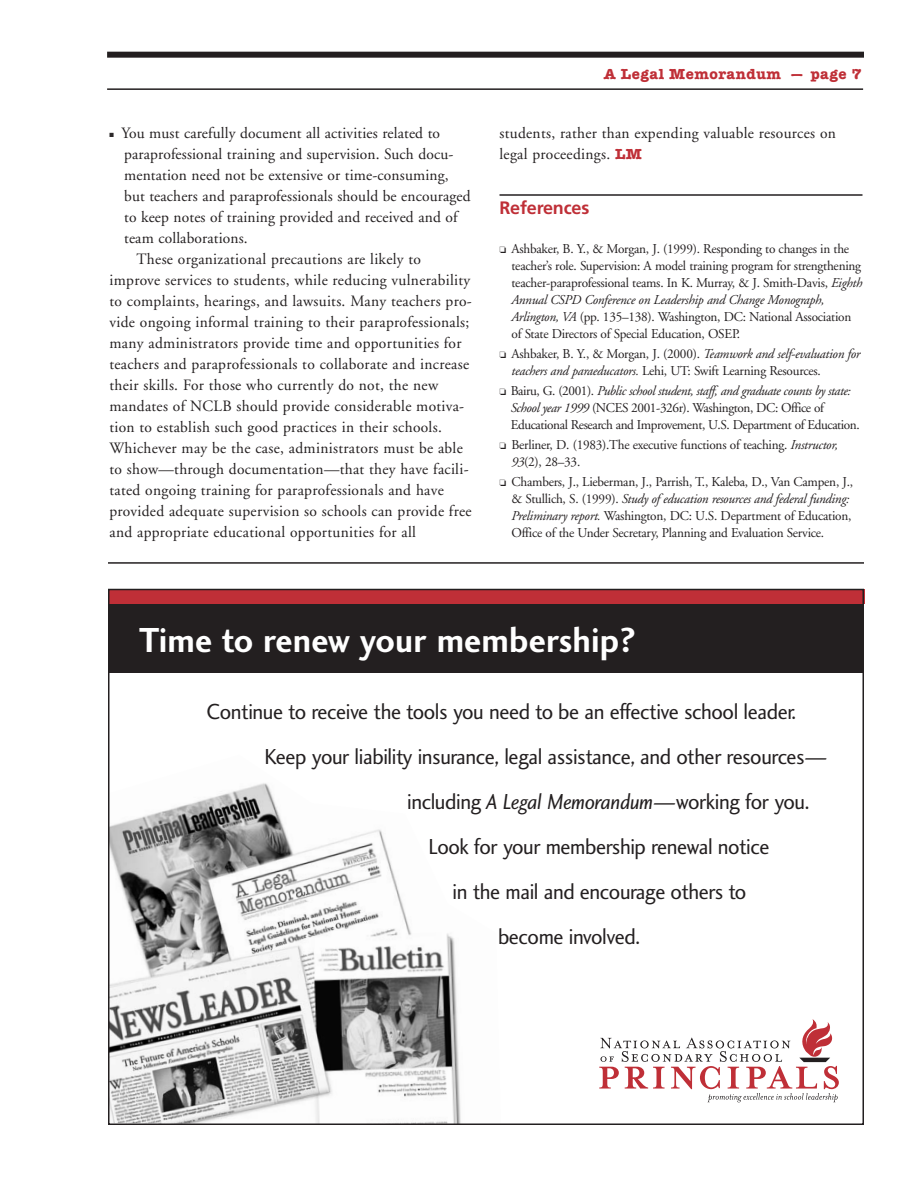
<style>
.page{position:relative;width:918px;height:1188px;background:#fff}
.page>*{position:absolute;margin:0;border:0;box-sizing:border-box;transform-origin:0 0}
.t1{font:36px "Charlotte Sans Bold Plain";letter-spacing:.005em;color:#fff;scale:.95 1}
.t2{font:22.5px "Charlotte Sans Book Plain";letter-spacing:-.02em;color:#231f20;scale:.95 1}
.t3{font:700 18px "Frutiger LT";letter-spacing:-.01em;color:#bf2f37}
.t4{font:15.75px/21px "Adobe Garamond LT";letter-spacing:.02em;color:#231f20}
.t5{font:700 15px "American Typewriter";letter-spacing:.035em;color:#bf2f37}
.t6{font:13.5px/17px "Adobe Garamond LT";letter-spacing:-.02em;color:#231f20}
.s1{color:#2c292a}
.s2{font-family:"American Typewriter";font-weight:700;font-size:15px;color:#bf2f37}
.s3{font-style:italic}
.s4{font-family:"Charlotte Sans Book Italic Plain"}
</style>
<div class="page">
<div style="left:107px;top:52px;width:757px;height:6px;background:#231f20"></div>
<hr style="left:107px;top:88px;width:756px;height:2px;background:#231f20">
<hr style="left:500px;top:194px;width:362px;height:2px;background:#231f20">
<hr style="left:108px;top:562px;width:756px;height:2px;background:#231f20">
<div style="left:109px;top:600px;width:755px;height:73px;background:#231f20"></div>
<div style="left:108px;top:589px;width:756px;height:15px;background:#bf2f37"></div>
<img style="left:111px;top:783px;width:350px;height:339px">
<svg style="left:599px;top:1019px;width:240px;height:83px"></svg>
<p class="t4" style="left:110px;top:124px;width:332px"><span class="s1">■</span> You must carefully document all activities related to</p>
<p class="t4" style="left:124px;top:145px;width:331px">paraprofessional training and supervision. Such docu-</p>
<p class="t4" style="left:124px;top:166px;width:326px">mentation need not be extensive or time-consuming,</p>
<p class="t4" style="left:124px;top:187px;width:348px">but teachers and paraprofessionals should be encouraged</p>
<p class="t4" style="left:124px;top:208px;width:335px">to keep notes of training provided and received and of</p>
<p class="t4" style="left:124px;top:229px;width:125px">team collaborations.</p>
<p class="t4" style="left:136px;top:250px;width:286px">These organizational precautions are likely to</p>
<p class="t4" style="left:109px;top:271px;width:362px">improve services to students, while reducing vulnerability</p>
<p class="t4" style="left:109px;top:292px;width:364px">to complaints, hearings, and lawsuits. Many teachers pro-</p>
<p class="t4" style="left:109px;top:313px;width:361px">vide ongoing informal training to their paraprofessionals;</p>
<p class="t4" style="left:109px;top:334px;width:354px">many administrators provide time and opportunities for</p>
<p class="t4" style="left:109px;top:355px;width:361px">teachers and paraprofessionals to collaborate and increase</p>
<p class="t4" style="left:109px;top:376px;width:330px">their skills. For those who currently do not, the new</p>
<p class="t4" style="left:109px;top:397px;width:356px">mandates of NCLB should provide considerable motiva-</p>
<p class="t4" style="left:109px;top:418px;width:334px">tion to establish such good practices in their schools.</p>
<p class="t4" style="left:109px;top:439px;width:355px">Whichever may be the case, administrators must be able</p>
<p class="t4" style="left:109px;top:460px;width:361px">to show—through documentation—that they have facili-</p>
<p class="t4" style="left:109px;top:481px;width:336px">tated ongoing training for paraprofessionals and have</p>
<p class="t4" style="left:109px;top:502px;width:364px">provided adequate supervision so schools can provide free</p>
<p class="t4" style="left:109px;top:523px;width:308px">and appropriate educational opportunities for all</p>
<p class="t5" style="left:604px;top:64px;width:259px">A Legal Memorandum — page 7</p>
<p class="t4" style="left:500px;top:124px;width:338px">students, rather than expending valuable resources on legal proceedings. <span class="s2">LM</span></p>
<p class="t3" style="left:500px;top:201px;width:91px">References</p>
<p class="t6" style="left:511px;top:241px;width:352px;text-indent:-12px">❏ Ashbaker, B. Y., &amp; Morgan, J. (1999). Responding to changes in the teacher’s role. Supervision: A model training program for strengthening teacher-paraprofessional teams. In K. Murray, &amp; J. Smith-Davis, <span class="s3">Eighth Annual CSPD Conference on Leadership and Change Monograph, Arlington, VA</span> (pp. 135–138). Washington, DC: National Association of State Directors of Special Education, OSEP.</p>
<p class="t6" style="left:511px;top:346px;width:350px;text-indent:-12px">❏ Ashbaker, B. Y., &amp; Morgan, J. (2000). <span class="s3">Teamwork and self-evaluation for teachers and paraeducators.</span> Lehi, UT: Swift Learning Resources.</p>
<p class="t6" style="left:511px;top:383px;width:351px;text-indent:-11px">❏ Bairu, G. (2001). <span class="s3">Public school student, staff, and graduate counts by state:<br>School year 1999</span> (NCES 2001-326r). Washington, DC: Office of<br>Educational Research and Improvement, U.S. Department of Education.</p>
<p class="t6" style="left:511px;top:437px;width:328px;text-indent:-12px">❏ Berliner, D. (1983).The executive functions of teaching. <span class="s3">Instructor,<br>93</span>(2), 28–33.</p>
<p class="t6" style="left:511px;top:474px;width:343px;text-indent:-12px">❏ Chambers, J., Lieberman, J., Parrish, T., Kaleba, D., Van Campen, J., &amp; Stullich, S. (1999). <span class="s3">Study of education resources and federal funding:<br>Preliminary report.</span> Washington, DC: U.S. Department of Education, Office of the Under Secretary, Planning and Evaluation Service.</p>
<h1 class="t1" style="left:139px;top:626px;width:524px">Time to renew your membership?</h1>
<h2 class="t2" style="left:207px;top:703px;width:622px">Continue to receive the tools you need to be an effective school leader.</h2>
<h2 class="t2" style="left:264px;top:748px;width:595px">Keep your liability insurance, legal assistance, and other resources—</h2>
<h2 class="t2" style="left:407px;top:793px;width:425px">including <span class="s4">A Legal Memorandum</span>—working for you.</h2>
<h2 class="t2" style="left:429px;top:838px;width:360px">Look for your membership renewal notice</h2>
<h2 class="t2" style="left:453px;top:883px;width:311px">in the mail and encourage others to</h2>
<h2 class="t2" style="left:498px;top:928px;width:151px">become involved.</h2>
</div>
